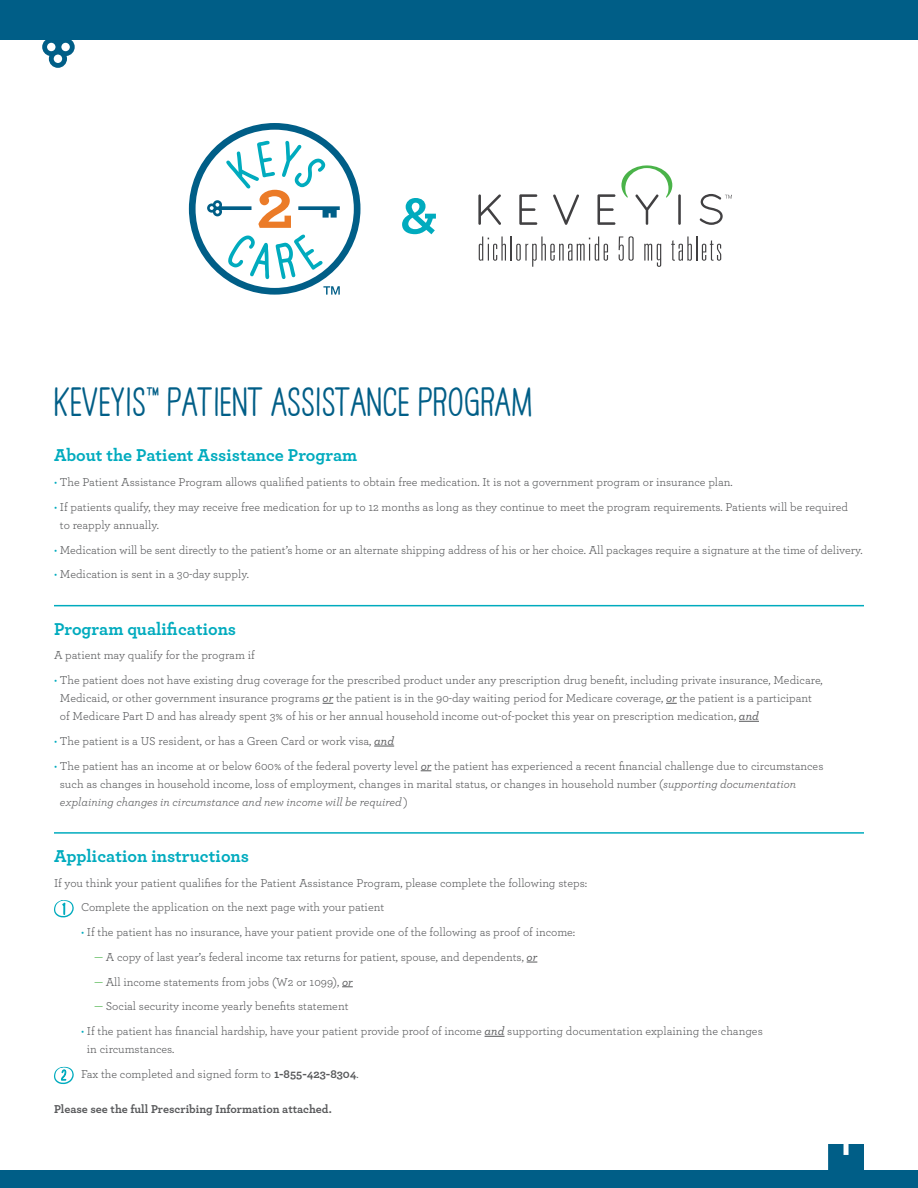
<style>
.page{position:relative;width:918px;height:1188px;background:#fff}
.page>*{position:absolute;margin:0;border:0;box-sizing:border-box;transform-origin:0 0}
.t1{font:700 36px "HAVEANICEDAY Basic";color:#005e87}
.t2{font:700 18px "Archer";color:#00abbe}
.t3{font:12px/18px "Archer";color:#58595b}
.t4{font:700 12px "Archer";color:#58595b}
.s1{color:#00abbe}
.s2{font-weight:500;font-style:italic}
.s3{font-style:italic}
.s4{color:#4ab349}
.s5{font-weight:700}
</style>
<div class="page">
<svg style="left:739px;top:721px;width:20px;height:1px"></svg>
<svg style="left:374px;top:746px;width:20px;height:1px"></svg>
<svg style="left:485px;top:1036px;width:20px;height:1px"></svg>
<div style="left:0;top:1171px;width:918px;height:17px;background:#005e87"></div>
<svg style="left:828px;top:1144px;width:36px;height:27px"></svg>
<hr style="left:54px;top:605px;width:810px;height:1px;background:#00abbe">
<hr style="left:54px;top:832px;width:810px;height:2px;background:#00abbe">
<svg style="left:402px;top:198px;width:34px;height:36px"></svg>
<svg style="left:189px;top:123px;width:171px;height:172px"></svg>
<svg style="left:479px;top:236px;width:129px;height:31px"></svg>
<svg style="left:619px;top:236px;width:15px;height:25px"></svg>
<svg style="left:644px;top:244px;width:17px;height:23px"></svg>
<svg style="left:671px;top:236px;width:21px;height:25px"></svg>
<hr style="left:696px;top:236px;width:2px;height:25px;background:#414042">
<svg style="left:702px;top:240px;width:19px;height:21px"></svg>
<svg style="left:478px;top:194px;width:23px;height:31px"></svg>
<svg style="left:519px;top:194px;width:18px;height:31px"></svg>
<svg style="left:553px;top:195px;width:26px;height:30px"></svg>
<svg style="left:597px;top:194px;width:18px;height:31px"></svg>
<hr style="left:678px;top:194px;width:3px;height:31px;background:#414042">
<svg style="left:621px;top:165px;width:51px;height:60px"></svg>
<svg style="left:700px;top:194px;width:32px;height:31px"></svg>
<div style="left:0;top:0;width:918px;height:39px;background:#005e87"></div>
<svg style="left:42px;top:39px;width:33px;height:29px"></svg>
<svg style="left:54px;top:900px;width:20px;height:18px"></svg>
<svg style="left:54px;top:1067px;width:20px;height:17px"></svg>
<h1 class="t1" style="left:54px;top:380px;width:481px">KEVEYIS<sup>™</sup> PATIENT ASSISTANCE PROGRAM</h1>
<h2 class="t2" style="left:54px;top:441px;width:305px">About the Patient Assistance Program</h2>
<p class="t3" style="left:54px;top:473px;width:680px"><span class="s1">•</span> The Patient Assistance Program allows qualified patients to obtain free medication. It is not a government program or insurance plan.</p>
<p class="t3" style="left:60px;top:497px;width:790px;text-indent:-6px"><span class="s1">•</span> If patients qualify, they may receive free medication for up to 12 months as long as they continue to meet the program requirements. Patients will be required to reapply annually.</p>
<p class="t3" style="left:54px;top:540px;width:810px"><span class="s1">•</span> Medication will be sent directly to the patient’s home or an alternate shipping address of his or her choice. All packages require a signature at the time of delivery.</p>
<p class="t3" style="left:54px;top:565px;width:196px"><span class="s1">•</span> Medication is sent in a 30-day supply.</p>
<h2 class="t2" style="left:54px;top:614px;width:184px">Program qualifications</h2>
<p class="t3" style="left:54px;top:646px;width:202px">A patient may qualify for the program if</p>
<p class="t3" style="left:60px;top:671px;width:764px;text-indent:-6px"><span class="s1">•</span> The patient does not have existing drug coverage for the prescribed product under any prescription drug benefit, including private insurance, Medicare,<br>Medicaid, or other government insurance programs <span class="s2">or</span> the patient is in the 90-day waiting period for Medicare coverage, <span class="s2">or</span> the patient is a participant of Medicare Part D and has already spent 3% of his or her annual household income out-of-pocket this year on prescription medication, <span class="s2">and</span></p>
<p class="t3" style="left:54px;top:731px;width:342px"><span class="s1">•</span> The patient is a US resident, or has a Green Card or work visa, <span class="s2">and</span></p>
<p class="t3" style="left:60px;top:756px;width:765px;text-indent:-6px"><span class="s1">•</span> The patient has an income at or below 600% of the federal poverty level <span class="s2">or</span> the patient has experienced a recent financial challenge due to circumstances such as changes in household income, loss of employment, changes in marital status, or changes in household number (<span class="s3">supporting documentation explaining changes in circumstance and new income will be required</span> )</p>
<h2 class="t2" style="left:54px;top:842px;width:197px">Application instructions</h2>
<p class="t3" style="left:81px;top:870px;width:508px;line-height:24.8px;text-indent:-27px">If you think your patient qualifies for the Patient Assistance Program, please complete the following steps:<br>Complete the application on the next page with your patient</p>
<p class="t3" style="left:81px;top:923px;width:496px"><span class="s1">•</span> If the patient has no insurance, have your patient provide one of the following as proof of income:</p>
<p class="t3" style="left:94px;top:947px;width:444px"><span class="s4">—</span> A copy of last year’s federal income tax returns for patient, spouse, and dependents, <span class="s2">or</span></p>
<p class="t3" style="left:94px;top:972px;width:260px"><span class="s4">—</span> All income statements from jobs (W2 or 1099), <span class="s2">or</span></p>
<p class="t3" style="left:94px;top:997px;width:256px"><span class="s4">—</span> Social security income yearly benefits statement</p>
<p class="t3" style="left:87px;top:1022px;width:677px;text-indent:-6px"><span class="s1">•</span> If the patient has financial hardship, have your patient provide proof of income <span class="s2">and</span> supporting documentation explaining the changes in circumstances.</p>
<p class="t3" style="left:81px;top:1064px;width:279px">Fax the completed and signed form to <span class="s5">1-855-423-8304</span>.</p>
<p class="t4" style="left:54px;top:1100px;width:279px">Please see the full Prescribing Information attached.</p>
</div>
